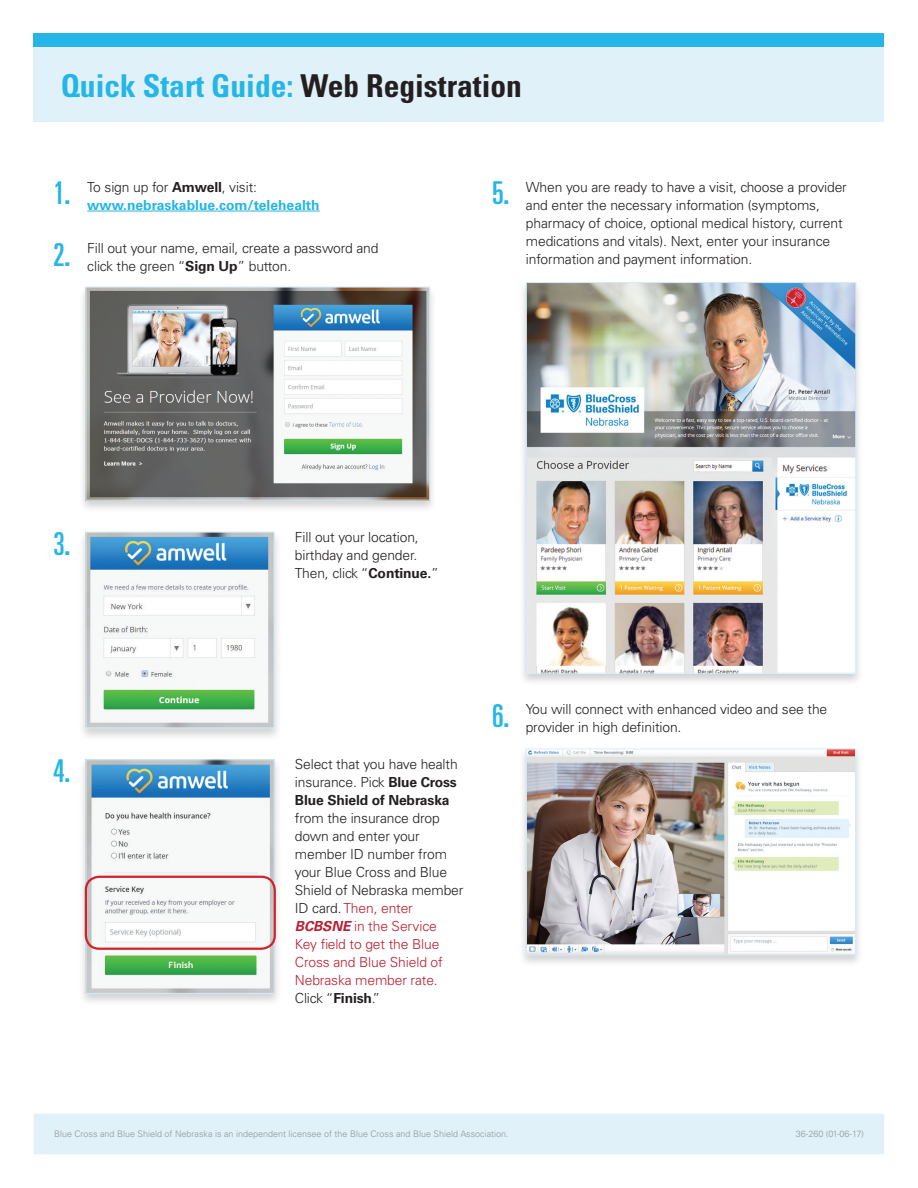
<style>
.page{position:relative;width:918px;height:1188px;background:#fff}
.page>*{position:absolute;margin:0;border:0;box-sizing:border-box;transform-origin:0 0}
.t1{font:700 condensed 31.5px "Univers LT Std";color:#25b5e6}
.Body{font:ultra-condensed 31.5px "Univers LT Std";color:#25b5e6}
.Body-2{font:300 13.8px/18px "Univers LT Std";letter-spacing:-.01em;color:#231f20}
.Body-3{font:700 13.8px/18px "Univers LT Std";color:#25b5e6}
.t2{font:300 9px "Univers LT Std";color:#939598}
.s1{color:#231f20}
.s2{font-weight:300;color:#231f20}
.s3{font-weight:700}
.s4{color:#ba1f33}
.s5{font-weight:700;font-style:italic;color:#ba1f33}
</style>
<div class="page">
<div style="left:34px;top:1114px;width:850px;height:40px;background:#e0f1f9"></div>
<div style="left:34px;top:34px;width:850px;height:88px;background:#e0f1f9"></div>
<div style="left:34px;top:34px;width:850px;height:13px;background:#25b5e6"></div>
<div style="left:78px;top:285px;width:359px;height:228px;background:#231f20;opacity:.2"></div>
<img style="left:88px;top:289px;width:340px;height:210px">
<div style="left:86px;top:287px;width:344px;height:214px;border:1px solid #d6edf9"></div>
<div style="left:519px;top:280px;width:344px;height:406px;background:#231f20;opacity:.2"></div>
<img style="left:528px;top:284px;width:326px;height:388px">
<div style="left:526px;top:282px;width:330px;height:392px;border:1px solid #d6edf9"></div>
<div style="left:519px;top:747px;width:344px;height:221px;background:#231f20;opacity:.2"></div>
<img style="left:528px;top:750px;width:326px;height:203px">
<div style="left:526px;top:748px;width:330px;height:207px;border:1px solid #d6edf9"></div>
<div style="left:78px;top:529px;width:204px;height:213px;background:#231f20;opacity:.2"></div>
<img style="left:88px;top:534px;width:185px;height:192px">
<div style="left:86px;top:532px;width:189px;height:196px;border:1px solid #d6edf9"></div>
<div style="left:78px;top:757px;width:204px;height:250px;background:#231f20;opacity:.2"></div>
<img style="left:88px;top:761px;width:185px;height:231px">
<div style="left:86px;top:759px;width:189px;height:235px;border:1px solid #d6edf9"></div>
<div style="left:85px;top:876px;width:191px;height:74px;border:2px solid #d1232a;border-radius:14px"></div>
<hr style="left:87px;top:211px;width:233px;height:1px;background:#25b5e6">
<p class="t1" style="left:61px;top:67px;width:463px">Quick Start Guide: <span class="s1">Web Registration</span></p>
<p class="Body" style="left:53px;top:175px;width:19px">1.</p>
<p class="Body" style="left:53px;top:236px;width:19px">2.</p>
<p class="Body-3" style="left:87px;top:178px;width:234px"><span class="s2">To sign up for</span> <span class="s1">Amwell</span><span class="s2">, visit: </span>www.nebraskablue.com/telehealth</p>
<p class="Body-2" style="left:87px;top:239px;width:293px">Fill out your name, email, create a password and click the green “<span class="s3">Sign Up</span>” button.</p>
<p class="Body" style="left:492px;top:175px;width:19px">5.</p>
<p class="Body-2" style="left:526px;top:178px;width:323px">When you are ready to have a visit, choose a provider and enter the necessary information (symptoms, pharmacy of choice, optional medical history, current medications and vitals). Next, enter your insurance information and payment information.</p>
<p class="Body" style="left:53px;top:525px;width:19px">3.</p>
<p class="Body" style="left:53px;top:753px;width:19px">4.</p>
<p class="Body-2" style="left:295px;top:528px;width:146px">Fill out your location, birthday and gender.<br>Then, click “<span class="s3">Continue.</span>”</p>
<p class="Body-2" style="left:295px;top:756px;width:170px">Select that you have health insurance. Pick <span class="s3">Blue Cross<br>Blue Shield of Nebraska </span>from the insurance drop down and enter your member ID number from your Blue Cross and Blue<br>Shield of Nebraska member<br>ID card. <span class="s4">Then, enter<br></span><span class="s5">BCBSNE</span> <span class="s4">in the Service<br>Key field to get the Blue<br>Cross and Blue Shield of<br>Nebraska member rate.<br></span>Click “<span class="s3">Finish</span>.”</p>
<p class="Body" style="left:492px;top:698px;width:19px">6.</p>
<p class="Body-2" style="left:526px;top:701px;width:303px">You will connect with enhanced video and see the provider in high definition.</p>
<p class="t2" style="left:54px;top:1128px;width:456px">Blue Cross and Blue Shield of Nebraska is an independent licensee of the Blue Cross and Blue Shield Association.</p>
<p class="t2" style="left:796px;top:1128px;width:70px">36-260 (01-06-17)</p>
</div>
